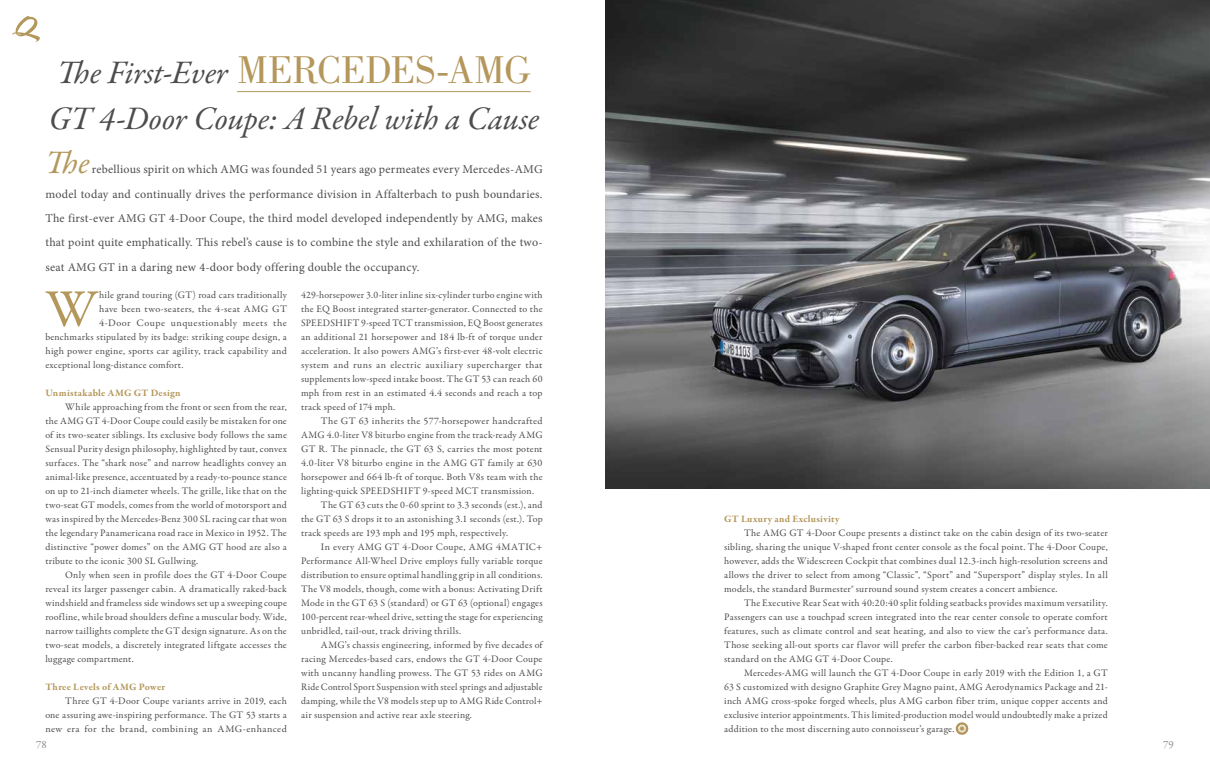
<style>
.page{position:relative;width:1210px;height:778px;background:#fff}
.page>*{position:absolute;margin:0;border:0;box-sizing:border-box;transform-origin:0 0}
.t1{font:53.2px "Garamond Premr Pro";color:#b4975a}
.t2{font:40px "Bodoni Std";letter-spacing:-.01em;color:#b4975a}
.t3{font:italic 33px "Garamond Premr Pro";letter-spacing:-.01em;color:#4d4d4f}
.t4{font:italic 33px "Garamond Premr Pro";color:#b4975a}
.t5{font:12px/24.4px "Minion Pro";letter-spacing:.02em;color:#4d4d4f;text-align:justify}
.t6{font:11px "Garamond Premr Pro";color:#8a8c8e}
.t7{font:10px/14px "Garamond Premr Pro";letter-spacing:.025em;color:#4d4d4f;text-align:justify}
.t8{font:700 10px "Garamond Premr Pro";letter-spacing:.03em;color:#b4975a}
.t9{font:10px "Garamond Premr Pro";letter-spacing:.045em;color:#4d4d4f}
</style>
<div class="page">
<hr style="left:237px;top:91px;width:294px;height:1px;background:#b4975a">
<svg style="left:955px;top:722px;width:13px;height:13px"></svg>
<img style="left:605px;top:0;width:605px;height:488px">
<svg style="left:12px;top:16px;width:28px;height:26px"></svg>
<h3 class="t3" style="left:57px;top:51px;width:172px">The First-Ever</h3>
<h2 class="t2" style="left:237px;top:47px;width:295px">MERCEDES-AMG</h2>
<h3 class="t3" style="left:49px;top:98px;width:492px">GT 4-Door Coupe: A Rebel with a Cause</h3>
<h3 class="t4" style="left:45px;top:142px;width:46px">The</h3>
<p class="t5" style="left:45px;top:157px;width:499px;text-indent:46px">rebellious spirit on which AMG was founded 51 years ago permeates every Mercedes-AMG model today and continually drives the performance division in Affalterbach to push boundaries.<br>The first-ever AMG GT 4-Door Coupe, the third model developed independently by AMG, makes that point quite emphatically. This rebel’s cause is to combine the style and exhilaration of the two&shy;seat AMG GT in a daring new 4-door body offering double the occupancy.</p>
<h1 class="t1" style="left:45px;top:277px;width:54px">W</h1>
<p class="t7" style="left:99px;top:288px;width:189px">hile grand touring (GT) road cars traditionally</p>
<p class="t7" style="left:99px;top:302px;width:189px">have been two-seaters, the 4-seat AMG GT</p>
<p class="t9" style="left:99px;top:316px;width:189px">4-Door Coupe unquestionably meets the</p>
<p class="t7" style="left:45px;top:330px;width:243px">benchmarks stipulated by its badge: striking coupe design, a</p>
<p class="t7" style="left:45px;top:344px;width:243px">high power engine, sports car agility, track capability and</p>
<p class="t7" style="left:45px;top:358px;width:140px">exceptional long-distance comfort.</p>
<p class="t8" style="left:45px;top:386px;width:137px">Unmistakable AMG GT Design</p>
<p class="t7" style="left:45px;top:400px;width:243px;text-indent:20px">While approaching from the front or seen from the rear, the AMG GT 4-Door Coupe could easily be mistaken for one of its two-seater siblings. Its exclusive body follows the same Sensual Purity design philosophy, highlighted by taut, convex surfaces. The “shark nose” and narrow headlights convey an animal-like presence, accentuated by a ready-to-pounce stance on up to 21-inch diameter wheels. The grille, like that on the two-seat GT models, comes from the world of motorsport and was inspired by the Mercedes-Benz 300 SL racing car that won the legendary Panamericana road race in Mexico in 1952. The distinctive “power domes” on the AMG GT hood are also a tribute to the iconic 300 SL Gullwing.</p>
<p class="t7" style="left:45px;top:568px;width:243px;text-indent:20px">Only when seen in profile does the GT 4-Door Coupe reveal its larger passenger cabin. A dramatically raked-back windshield and frameless side windows set up a sweeping coupe roofline, while broad shoulders define a muscular body. Wide, narrow taillights complete the GT design signature. As on the two-seat models, a discretely integrated liftgate accesses the luggage compartment.</p>
<p class="t8" style="left:45px;top:680px;width:121px">Three Levels of AMG Power</p>
<p class="t7" style="left:45px;top:694px;width:243px;text-indent:20px">Three GT 4-Door Coupe variants arrive in 2019, each one assuring awe-inspiring performance. The GT 53 starts a new era for the brand, combining an AMG-enhanced</p>
<p class="t7" style="left:301px;top:288px;width:243px">429-horsepower 3.0-liter inline six-cylinder turbo engine with the EQ Boost integrated starter-generator. Connected to the SPEEDSHIFT 9-speed TCT transmission, EQ Boost generates an additional 21 horsepower and 184 lb-ft of torque under acceleration. It also powers AMG’s first-ever 48-volt electric system and runs an electric auxiliary supercharger that supplements low-speed intake boost. The GT 53 can reach 60 mph from rest in an estimated 4.4 seconds and reach a top track speed of 174 mph.</p>
<p class="t7" style="left:321px;top:414px;width:223px">The GT 63 inherits the 577-horsepower handcrafted</p>
<p class="t7" style="left:301px;top:428px;width:243px">AMG 4.0-liter V8 biturbo engine from the track-ready AMG</p>
<p class="t7" style="left:301px;top:442px;width:243px">GT R. The pinnacle, the GT 63 S, carries the most potent</p>
<p class="t7" style="left:301px;top:456px;width:243px">4.0-liter V8 biturbo engine in the AMG GT family at 630</p>
<p class="t7" style="left:301px;top:470px;width:243px">horsepower and 664 lb-ft of torque. Both V8s team with the</p>
<p class="t7" style="left:301px;top:484px;width:234px">lighting-quick SPEEDSHIFT 9-speed MCT transmission.</p>
<p class="t7" style="left:321px;top:498px;width:223px">The GT 63 cuts the 0-60 sprint to 3.3 seconds (est.), and</p>
<p class="t7" style="left:301px;top:512px;width:243px">the GT 63 S drops it to an astonishing 3.1 seconds (est.). Top</p>
<p class="t7" style="left:301px;top:526px;width:208px">track speeds are 193 mph and 195 mph, respectively.</p>
<p class="t7" style="left:321px;top:540px;width:223px">In every AMG GT 4-Door Coupe, AMG 4MATIC+</p>
<p class="t7" style="left:301px;top:554px;width:243px">Performance All-Wheel Drive employs fully variable torque</p>
<p class="t7" style="left:301px;top:568px;width:243px">distribution to ensure optimal handling grip in all conditions.</p>
<p class="t7" style="left:301px;top:582px;width:243px">The V8 models, though, come with a bonus: Activating Drift</p>
<p class="t7" style="left:301px;top:596px;width:243px">Mode in the GT 63 S (standard) or GT 63 (optional) engages</p>
<p class="t7" style="left:301px;top:610px;width:243px">100-percent rear-wheel drive, setting the stage for experiencing</p>
<p class="t7" style="left:301px;top:624px;width:162px">unbridled, tail-out, track driving thrills.</p>
<p class="t7" style="left:321px;top:638px;width:223px">AMG’s chassis engineering, informed by five decades of</p>
<p class="t7" style="left:301px;top:652px;width:243px">racing Mercedes-based cars, endows the GT 4-Door Coupe</p>
<p class="t7" style="left:301px;top:666px;width:243px">with uncanny handling prowess. The GT 53 rides on AMG</p>
<p class="t7" style="left:301px;top:680px;width:243px">Ride Control Sport Suspension with steel springs and adjustable</p>
<p class="t7" style="left:301px;top:694px;width:243px">damping, while the V8 models step up to AMG Ride Control+</p>
<p class="t7" style="left:301px;top:708px;width:172px">air suspension and active rear axle steering.</p>
<p class="t8" style="left:724px;top:512px;width:117px">GT Luxury and Exclusivity</p>
<p class="t7" style="left:724px;top:526px;width:385px;text-indent:20px">The AMG GT 4-Door Coupe presents a distinct take on the cabin design of its two-seater sibling, sharing the unique V-shaped front center console as the focal point. The 4-Door Coupe, however, adds the Widescreen Cockpit that combines dual 12.3-inch high-resolution screens and allows the driver to select from among “Classic”, “Sport” and “Supersport” display styles. In all models, the standard Burmester® surround sound system creates a concert ambience.</p>
<p class="t7" style="left:724px;top:596px;width:385px;text-indent:20px">The Executive Rear Seat with 40:20:40 split folding seatbacks provides maximum versatility.<br>Passengers can use a touchpad screen integrated into the rear center console to operate comfort features, such as climate control and seat heating, and also to view the car’s performance data.<br>Those seeking all-out sports car flavor will prefer the carbon fiber-backed rear seats that come standard on the AMG GT 4-Door Coupe.</p>
<p class="t7" style="left:724px;top:666px;width:385px;text-indent:20px">Mercedes-AMG will launch the GT 4-Door Coupe in early 2019 with the Edition 1, a GT 63 S customized with designo Graphite Grey Magno paint, AMG Aerodynamics Package and 21- inch AMG cross-spoke forged wheels, plus AMG carbon fiber trim, unique copper accents and exclusive interior appointments. This limited-production model would undoubtedly make a prized addition to the most discerning auto connoisseur’s garage.</p>
<p class="t6" style="left:36px;top:737px;width:12px">78</p>
<p class="t6" style="left:1163px;top:737px;width:12px">79</p>
</div>
